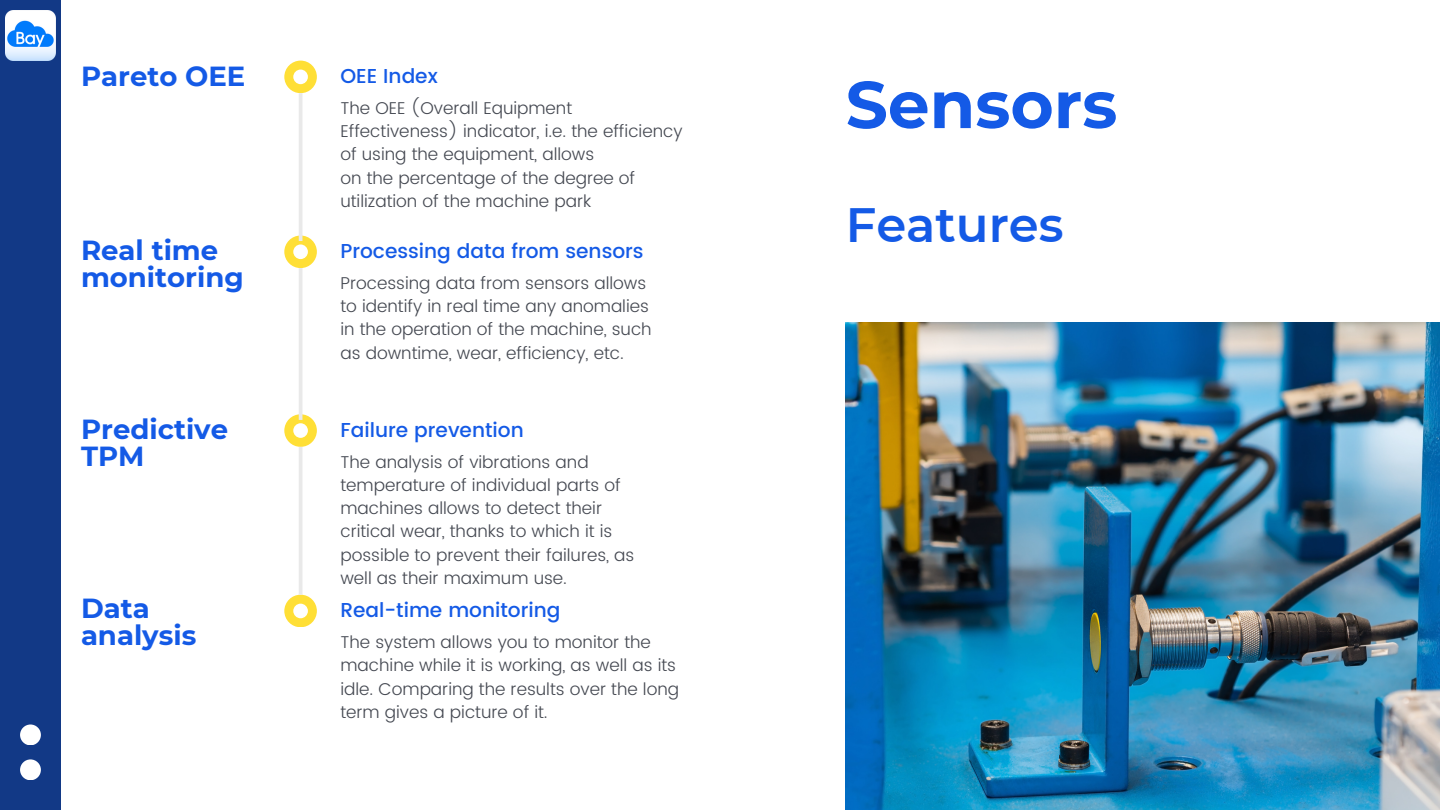
<style>
.page{position:relative;width:1440px;height:810px;background:#fff}
.page>*{position:absolute;margin:0;border:0;box-sizing:border-box;transform-origin:0 0}
.t1{font:700 66.1px "Montserrat";color:#145ae6}
.t2{font:600 48.1px "Montserrat";color:#145ae6}
.t3{font:700 27.5px/27px "Montserrat";color:#145ae6}
.t4{font:500 20.1px "Poppins";color:#145ae6}
.t5{font:300 17.1px/23.2px "Poppins";color:#444851}
</style>
<div class="page">
<svg style="left:284px;top:61px;width:33px;height:32px"></svg>
<div style="left:0;top:0;width:61px;height:810px;background:#123986"></div>
<div style="left:20px;top:759px;width:21px;height:21px;background:#fff;border-radius:50%"></div>
<div style="left:20px;top:724px;width:21px;height:21px;background:#fff;border-radius:50%"></div>
<svg style="left:284px;top:236px;width:33px;height:32px"></svg>
<svg style="left:284px;top:414px;width:33px;height:33px"></svg>
<svg style="left:284px;top:595px;width:33px;height:32px"></svg>
<hr style="left:299px;top:93px;width:3px;height:148px;background:#e9e9e9">
<hr style="left:299px;top:268px;width:3px;height:152px;background:#e9e9e9">
<hr style="left:299px;top:447px;width:3px;height:148px;background:#e9e9e9">
<img style="left:846px;top:322px;width:594px;height:488px">
<img style="left:5px;top:11px;width:51px;height:50px">
<p class="t3" style="left:81px;top:63px;width:166px">Pareto OEE</p>
<p class="t3" style="left:81px;top:237px;width:164px">Real time monitoring</p>
<p class="t3" style="left:81px;top:415px;width:149px">Predictive</p>
<p class="t3" style="left:81px;top:442px;width:65px">TPM</p>
<p class="t3" style="left:81px;top:595px;width:117px">Data analysis</p>
<p class="t4" style="left:340px;top:64px;width:99px">OEE Index</p>
<p class="t5" style="left:340px;top:96px;width:344px">The OEE (Overall Equipment<br>Effectiveness) indicator, i.e. the efficiency of using the equipment, allows</p>
<p class="t5" style="left:340px;top:166px;width:296px">on the percentage of the degree of utilization of the machine park</p>
<p class="t4" style="left:340px;top:239px;width:305px">Processing data from sensors</p>
<p class="t5" style="left:340px;top:271px;width:313px">Processing data from sensors allows to identify in real time any anomalies in the operation of the machine, such as downtime, wear, efficiency, etc.</p>
<p class="t4" style="left:340px;top:418px;width:185px">Failure prevention</p>
<p class="t5" style="left:340px;top:450px;width:296px">The analysis of vibrations and temperature of individual parts of machines allows to detect their critical wear, thanks to which it is possible to prevent their failures, as well as their maximum use.</p>
<p class="t4" style="left:340px;top:598px;width:222px">Real-time monitoring</p>
<p class="t5" style="left:340px;top:631px;width:340px">The system allows you to monitor the machine while it is working, as well as its idle. Comparing the results over the long term gives a picture of it.</p>
<p class="t1" style="left:846px;top:64px;width:273px">Sensors</p>
<p class="t2" style="left:846px;top:196px;width:219px">Features</p>
</div>
